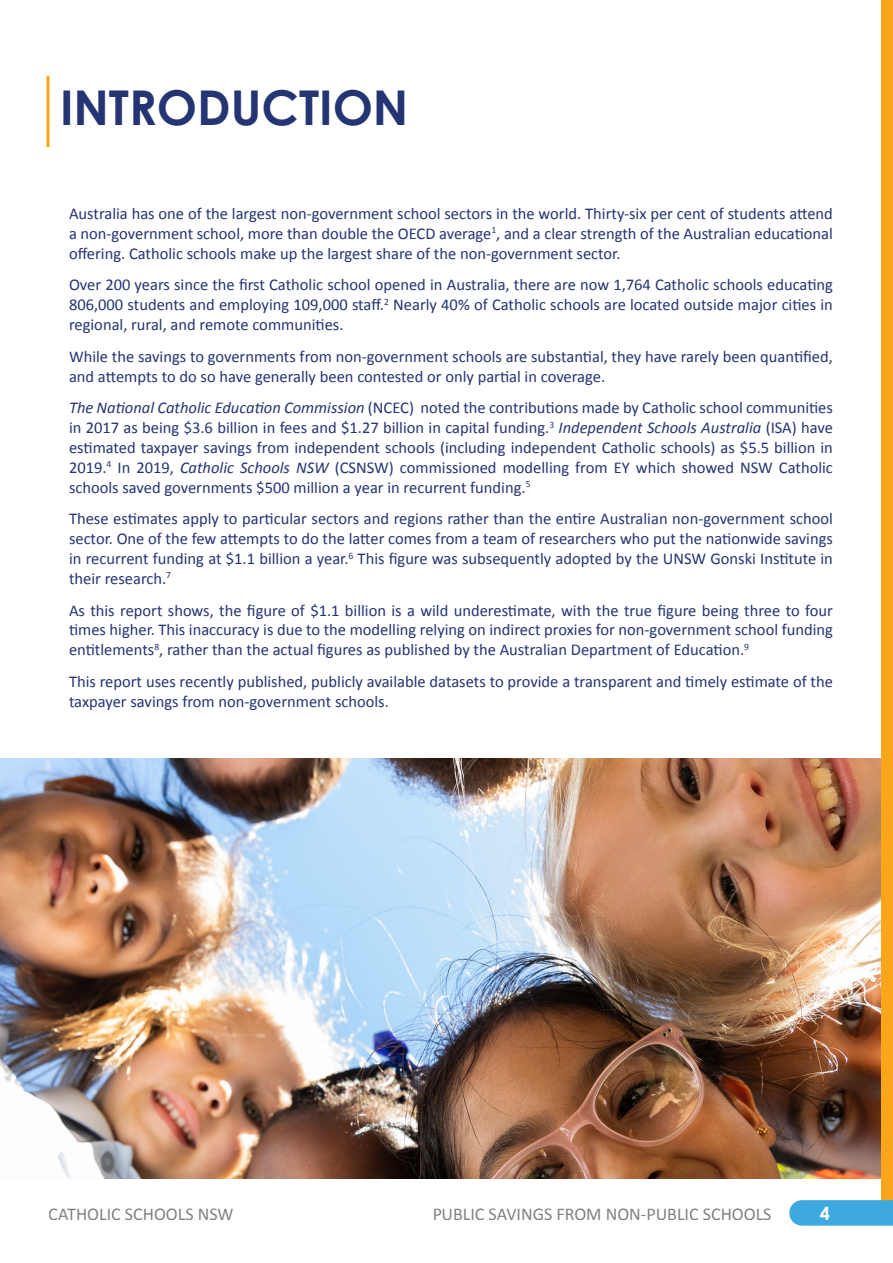
<style>
.page{position:relative;width:893px;height:1263px;background:#fff}
.page>*{position:absolute;margin:0;border:0;box-sizing:border-box;transform-origin:0 0}
.t1{font:700 48px "Century Gothic Pro";color:#253473}
.t2{font:18px "Calibri";color:#000}
.t3{font:700 18px "Century Gothic Pro";color:#fff}
.body_text{font:16.5px/19.8px "Calibri";color:#253473;text-align:justify}
.s1{font-style:italic}
</style>
<div class="page">
<hr style="left:46px;top:76px;width:3px;height:71px;background:#faa61a">
<img style="left:0;top:758px;width:880px;height:421px">
<div style="left:880px;top:0;width:13px;height:1203px;background:#faa61a"></div>
<svg style="left:789px;top:1200px;width:104px;height:26px;background:#47ade1"></svg>
<p class="t1" style="left:60px;top:78px;width:350px">INTRODUCTION</p>
<p class="body_text" style="left:69px;top:203px;width:765px">Australia has one of the largest non-government school sectors in the world. Thirty-six per cent of students attend a non-government school, more than double the OECD average<sup>1</sup>, and a clear strength of the Australian educational offering. Catholic schools make up the largest share of the non-government sector.</p>
<p class="body_text" style="left:69px;top:275px;width:765px">Over 200 years since the first Catholic school opened in Australia, there are now 1,764 Catholic schools educating 806,000 students and employing 109,000 staff.<sup>2</sup> Nearly 40% of Catholic schools are located outside major cities in regional, rural, and remote communities.</p>
<p class="body_text" style="left:69px;top:346px;width:765px">While the savings to governments from non-government schools are substantial, they have rarely been quantified, and attempts to do so have generally been contested or only partial in coverage.</p>
<p class="body_text" style="left:69px;top:398px;width:765px"><span class="s1">The National Catholic Education Commission</span> (NCEC) noted the contributions made by Catholic school communities in 2017 as being $3.6 billion in fees and $1.27 billion in capital funding.<sup>3</sup> <span class="s1">Independent Schools Australia</span> (ISA) have estimated taxpayer savings from independent schools (including independent Catholic schools) as $5.5 billion in 2019.<sup>4</sup> In 2019, <span class="s1">Catholic Schools NSW</span> (CSNSW) commissioned modelling from EY which showed NSW Catholic schools saved governments $500 million a year in recurrent funding.<sup>5</sup></p>
<p class="body_text" style="left:69px;top:509px;width:765px">These estimates apply to particular sectors and regions rather than the entire Australian non-government school sector. One of the few attempts to do the latter comes from a team of researchers who put the nationwide savings in recurrent funding at $1.1 billion a year.<sup>6</sup> This figure was subsequently adopted by the UNSW Gonski Institute in their research.<sup>7</sup></p>
<p class="body_text" style="left:69px;top:600px;width:765px">As this report shows, the figure of $1.1 billion is a wild underestimate, with the true figure being three to four times higher. This inaccuracy is due to the modelling relying on indirect proxies for non-government school funding entitlements<sup>8</sup>, rather than the actual figures as published by the Australian Department of Education.<sup>9</sup></p>
<p class="body_text" style="left:69px;top:671px;width:765px">This report uses recently published, publicly available datasets to provide a transparent and timely estimate of the taxpayer savings from non-government schools.</p>
<p class="t2" style="left:49px;top:1201px;width:186px">CATHOLIC SCHOOLS NSW</p>
<p class="t2" style="left:432px;top:1201px;width:341px">PUBLIC SAVINGS FROM NON-PUBLIC SCHOOLS</p>
<p class="t3" style="left:820px;top:1202px;width:12px">4</p>
</div>
